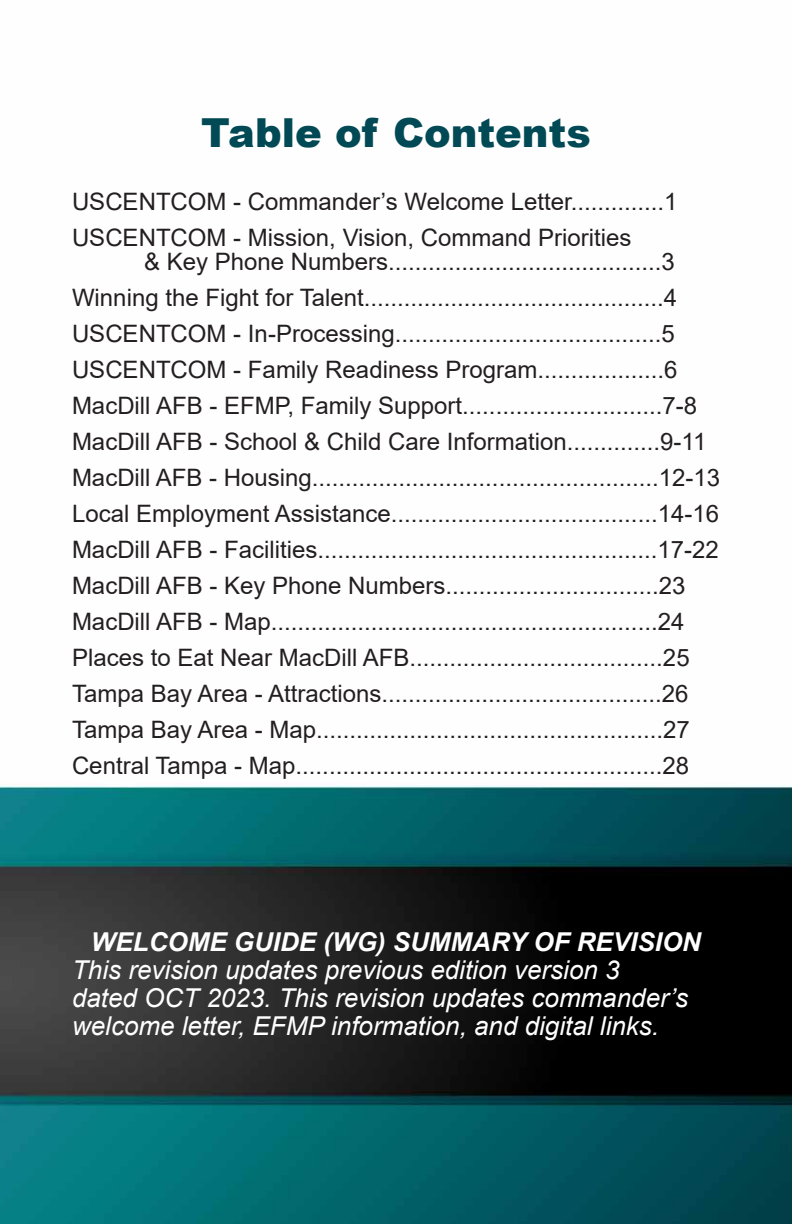
<style>
.page{position:relative;width:792px;height:1224px;background:#fff}
.page>*{position:absolute;margin:0;border:0;box-sizing:border-box;transform-origin:0 0}
.t1{font:900 40px "Arial";color:#014955}
.t2{font:italic 26px/28px "Arial";color:#fff}
.t3{font:italic 700 26px "Arial";color:#fff}
.t4{font:24px/36px "Arial";color:#231f20}
</style>
<div class="page">
<img style="left:0;top:785px;width:792px;height:439px">
<p class="t1" style="left:201px;top:103px;width:391px">Table of Contents</p>
<p class="t4" style="left:72px;top:184px;width:607px">USCENTCOM - Commander’s Welcome Letter..............1</p>
<p class="t4" style="left:72px;top:220px;width:561px">USCENTCOM - Mission, Vision, Command Priorities</p>
<p class="t4" style="left:144px;top:244px;width:532px">&amp; Key Phone Numbers.........................................3</p>
<p class="t4" style="left:72px;top:280px;width:607px">Winning the Fight for Talent.............................................4</p>
<p class="t4" style="left:72px;top:316px;width:604px">USCENTCOM - In-Processing........................................5</p>
<p class="t4" style="left:72px;top:352px;width:607px">USCENTCOM - Family Readiness Program...................6</p>
<p class="t4" style="left:72px;top:388px;width:627px">MacDill AFB - EFMP, Family Support..............................7-8</p>
<p class="t4" style="left:72px;top:424px;width:636px">MacDill AFB - School &amp; Child Care Information..............9-11</p>
<p class="t4" style="left:72px;top:460px;width:650px">MacDill AFB - Housing....................................................12-13</p>
<p class="t4" style="left:72px;top:496px;width:649px">Local Employment Assistance........................................14-16</p>
<p class="t4" style="left:72px;top:532px;width:649px">MacDill AFB - Facilities...................................................17-22<br>MacDill AFB - Key Phone Numbers................................23</p>
<p class="t4" style="left:72px;top:604px;width:614px">MacDill AFB - Map..........................................................24</p>
<p class="t4" style="left:72px;top:640px;width:619px">Places to Eat Near MacDill AFB......................................25</p>
<p class="t4" style="left:72px;top:676px;width:618px">Tampa Bay Area - Attractions..........................................26</p>
<p class="t4" style="left:72px;top:712px;width:619px">Tampa Bay Area - Map....................................................27</p>
<p class="t4" style="left:72px;top:748px;width:619px">Central Tampa - Map.......................................................28</p>
<p class="t3" style="left:91px;top:925px;width:612px">WELCOME GUIDE (WG) SUMMARY OF REVISION</p>
<p class="t2" style="left:72px;top:956px;width:618px">This revision updates previous edition version 3 dated OCT 2023. This revision updates commander’s welcome letter, EFMP information, and digital links.</p>
</div>
